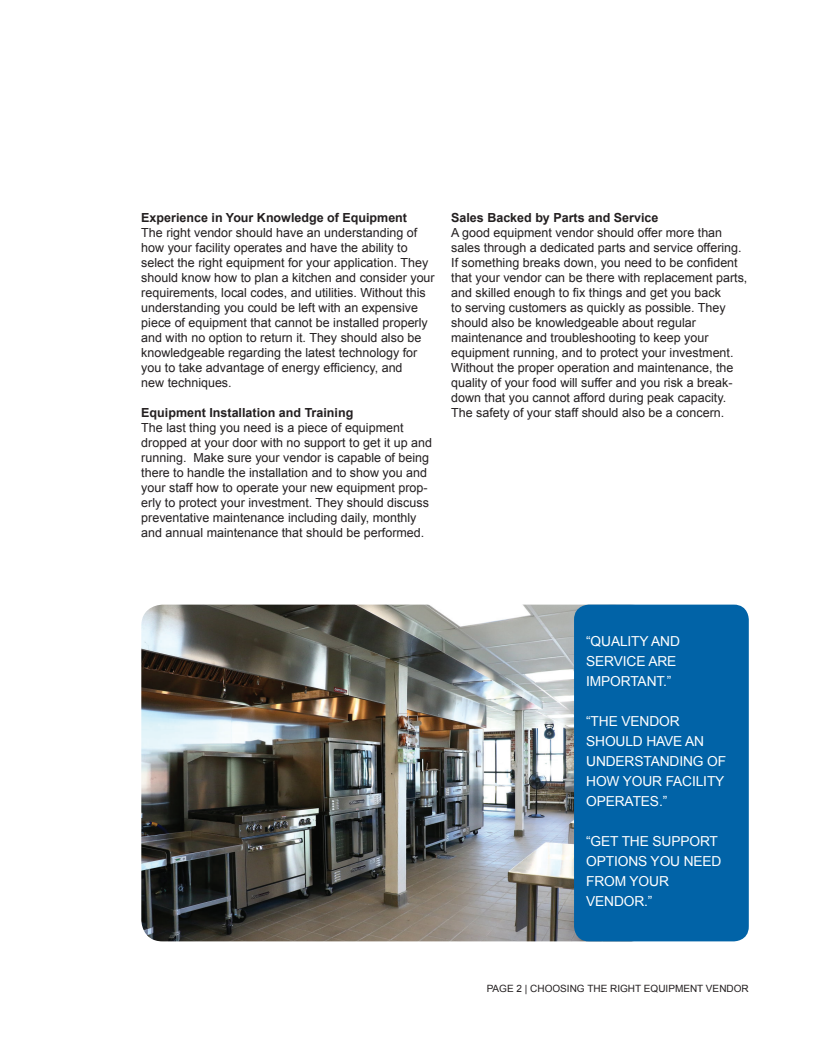
<style>
.page{position:relative;width:822px;height:1047px;background:#fff}
.page>*{position:absolute;margin:0;border:0;box-sizing:border-box;transform-origin:0 0}
.t1{font:13.75px/20px "Arial";letter-spacing:-.01em;color:#fff}
.t2{font:12.5px/15px "Arial";color:#231f20}
.t3{font:700 12.5px "Arial";color:#231f20}
.t4{font:10px "Arial";color:#231f20}
</style>
<div class="page">
<img style="left:141px;top:604px;width:444px;height:337px">
<div style="left:574px;top:604px;width:174px;height:337px;background:#0163a7;border-radius:15px"></div>
<p class="t3" style="left:141px;top:209px;width:267px">Experience in Your Knowledge of Equipment</p>
<p class="t2" style="left:141px;top:225px;width:295px">The right vendor should have an understanding of how your facility operates and have the ability to select the right equipment for your application. They should know how to plan a kitchen and consider your requirements, local codes, and utilities. Without this understanding you could be left with an expensive piece of equipment that cannot be installed properly and with no option to return it. They should also be knowledgeable regarding the latest technology for you to take advantage of energy efficiency, and<br>new techniques.</p>
<p class="t3" style="left:141px;top:404px;width:213px">Equipment Installation and Training</p>
<p class="t2" style="left:141px;top:420px;width:292px">The last thing you need is a piece of equipment dropped at your door with no support to get it up and running. Make sure your vendor is capable of being there to handle the installation and to show you and your staff how to operate your new equipment prop&shy;erly to protect your investment. They should discuss preventative maintenance including daily, monthly and annual maintenance that should be performed.</p>
<p class="t3" style="left:451px;top:209px;width:209px">Sales Backed by Parts and Service</p>
<p class="t2" style="left:451px;top:225px;width:297px">A good equipment vendor should offer more than sales through a dedicated parts and service offering.<br>If something breaks down, you need to be confident that your vendor can be there with replacement parts, and skilled enough to fix things and get you back<br>to serving customers as quickly as possible. They should also be knowledgeable about regular maintenance and troubleshooting to keep your equipment running, and to protect your investment.<br>Without the proper operation and maintenance, the quality of your food will suffer and you risk a break&shy;down that you cannot afford during peak capacity.<br>The safety of your staff should also be a concern.</p>
<p class="t1" style="left:586px;top:631px;width:95px">“QUALITY AND<br>SERVICE ARE<br>IMPORTANT.”</p>
<p class="t1" style="left:586px;top:711px;width:141px">“THE VENDOR<br>SHOULD HAVE AN<br>UNDERSTANDING OF<br>HOW YOUR FACILITY<br>OPERATES.”</p>
<p class="t1" style="left:586px;top:831px;width:137px">“GET THE SUPPORT<br>OPTIONS YOU NEED<br>FROM YOUR<br>VENDOR.”</p>
<p class="t4" style="left:486px;top:981px;width:263px">PAGE 2 | CHOOSING THE RIGHT EQUIPMENT VENDOR</p>
</div>
